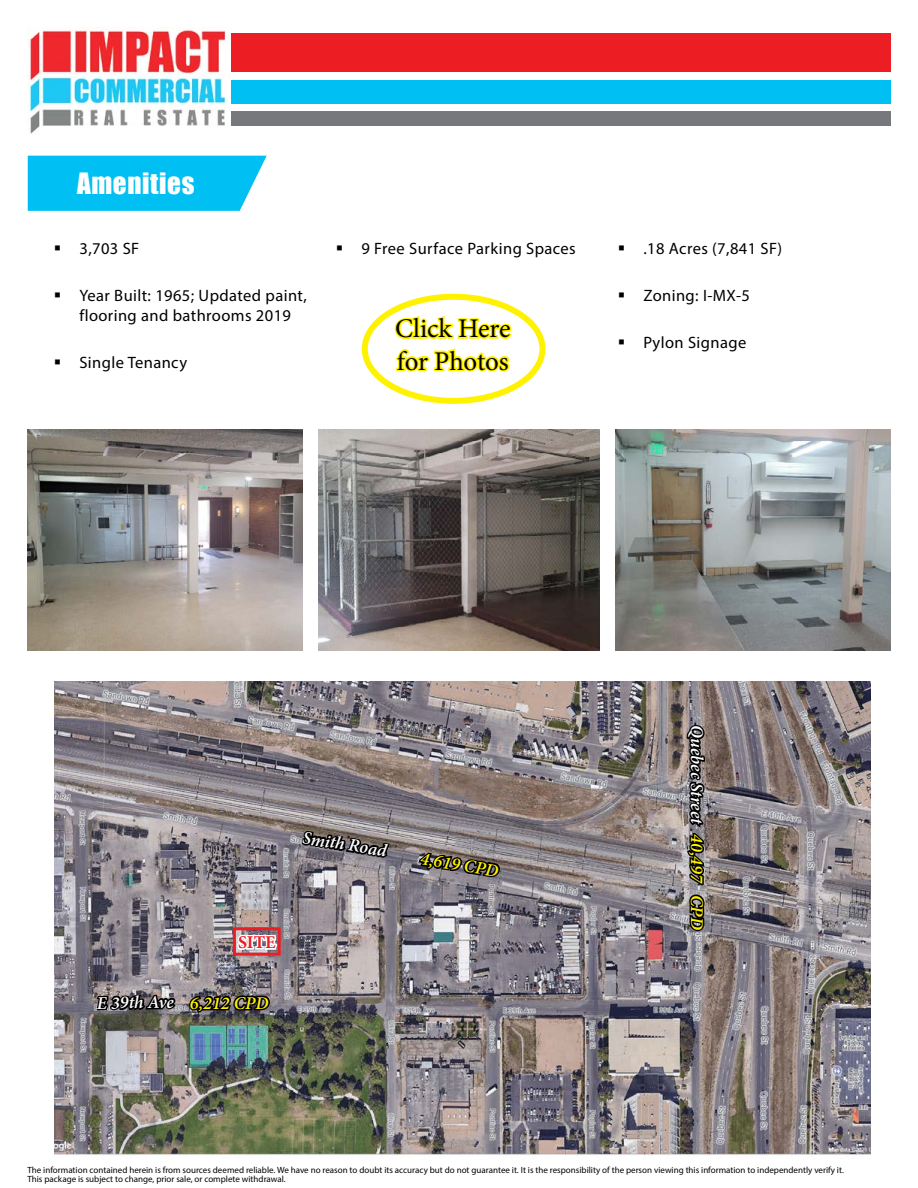
<style>
.page{position:relative;width:918px;height:1188px;background:#fff}
.page>*{position:absolute;margin:0;border:0;box-sizing:border-box;transform-origin:0 0}
.t1{font:27px/32.4px "Minion Pro";letter-spacing:-.005em;color:#000}
.t2{font:27px "Impact";letter-spacing:.025em;color:#fff}
.t3{font:italic 600 18px "Minion Pro";color:#fff}
.t4{font:italic 600 18px "Minion Pro";color:#fff200}
.t5{font:700 18px "Minion Pro";color:#ed1d24}
.t6{font:16.5px/19.8px "Myriad Pro";letter-spacing:.025em;color:#000}
.t7{font:9px/9px "Myriad Pro";color:#000}
.s1{color:#fff200}
</style>
<div class="page">
<img style="left:27px;top:27px;width:199px;height:107px">
<div style="left:231px;top:33px;width:660px;height:39px;background:#ed1d24"></div>
<div style="left:231px;top:80px;width:660px;height:24px;background:#00c0f3"></div>
<div style="left:231px;top:111px;width:660px;height:15px;background:#77787b"></div>
<img style="left:55px;top:681px;width:815px;height:474px">
<svg style="left:28px;top:156px;width:239px;height:55px;background:#0fc3f3"></svg>
<img style="left:27px;top:429px;width:276px;height:221px">
<img style="left:318px;top:429px;width:282px;height:221px">
<img style="left:615px;top:429px;width:276px;height:221px">
<svg style="left:300px;top:830px;width:90px;height:30px;background:#514c4d"></svg>
<svg style="left:416px;top:850px;width:86px;height:29px;background:#585356"></svg>
<svg style="left:237px;top:933px;width:40px;height:19px"></svg>
<div style="left:40px;top:126px;width:198px;height:15px;background:#fff"></div>
<div style="left:362px;top:294px;width:184px;height:110px;border:6px solid #fff200;border-radius:50%"></div>
<svg style="left:393px;top:314px;width:119px;height:58px"></svg>
<div style="left:233px;top:927px;width:48px;height:29px;border:3px solid #ed1d24"></div>
<svg style="left:685px;top:725px;width:19px;height:208px;background:#4a4749"></svg>
<svg style="left:97px;top:992px;width:80px;height:29px;background:#4a4745"></svg>
<svg style="left:188px;top:996px;width:84px;height:19px;background:#333135"></svg>
<h1 class="t2" style="left:77px;top:163px;width:119px">Amenities</h1>
<h3 class="t6" style="left:79px;top:238px;width:61px">3,703 SF</h3>
<h3 class="t6" style="left:79px;top:285px;width:229px">Year Built: 1965; Updated paint, flooring and bathrooms 2019</h3>
<h3 class="t6" style="left:79px;top:352px;width:109px">Single Tenancy</h3>
<h3 class="t6" style="left:361px;top:238px;width:216px">9 Free Surface Parking Spaces</h3>
<h3 class="t6" style="left:643px;top:238px;width:140px">.18 Acres (7,841 SF)</h3>
<h3 class="t6" style="left:643px;top:285px;width:108px">Zoning: I-MX-5</h3>
<h3 class="t6" style="left:643px;top:332px;width:104px">Pylon Signage</h3>
<h1 class="t1" style="left:395px;top:313px;width:117px">Click Here for Photos</h1>
<h2 class="t3" style="left:305px;top:825px;width:87px;rotate:9deg">Smith Road</h2>
<h2 class="t5" style="left:238px;top:930px;width:39px">SITE</h2>
<h2 class="t3" style="left:97px;top:990px;width:79px;rotate:-1deg">E 39th Ave</h2>
<h2 class="t4" style="left:190px;top:990px;width:80px">6,212 CPD</h2>
<h2 class="t4" style="left:423px;top:846px;width:80px;rotate:9deg">4,619 CPD</h2>
<h2 class="t3" style="left:709px;top:725px;width:206px;rotate:90deg">Quebec Street <span class="s1">40,497 CPD</span></h2>
<p class="t7" style="left:27px;top:1166px;width:818px">The information contained herein is from sources deemed reliable. We have no reason to doubt its accuracy but do not guarantee it. It is the responsibility of the person viewing this information to independently verify it.<br>This package is subject to change, prior sale, or complete withdrawal.</p>
</div>
